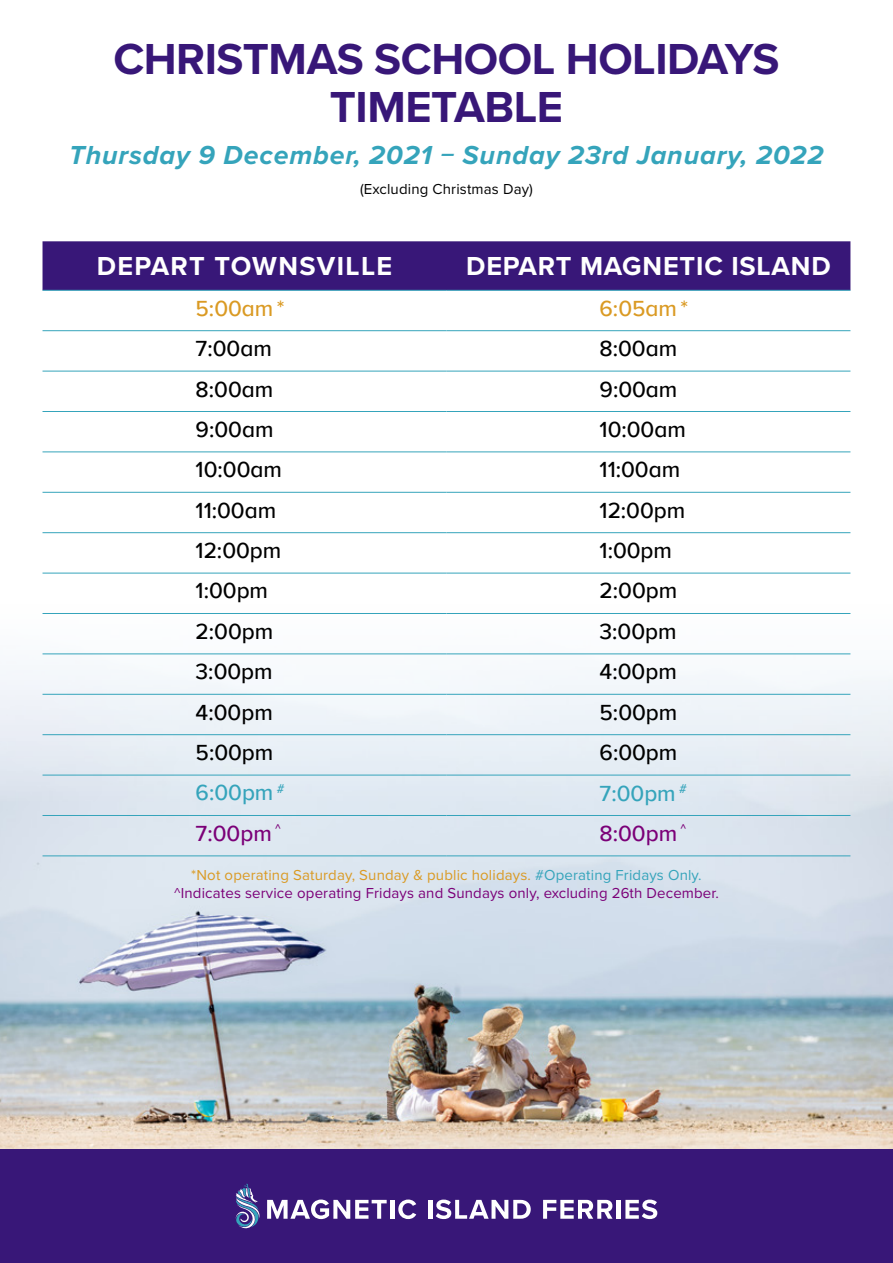
<style>
.page{position:relative;width:893px;height:1263px;background:#fff}
.page>*{position:absolute;margin:0;border:0;box-sizing:border-box;transform-origin:0 0}
.t1{font:700 45px/48px "Proxima Nova";letter-spacing:-.01em;color:#381778;text-align:center}
.t2{font:italic 700 27px "Proxima Nova";letter-spacing:.03em;color:#35a4bb}
.t3{font:700 27px "Proxima Nova";letter-spacing:.03em;color:#fff}
.t4{font:700 27px "Proxima Nova A";letter-spacing:.05em;color:#fff}
.t5{font:500 22.5px "Proxima Nova A";color:#000}
.t6{font:500 22.5px "Proxima Nova A";color:#da9a23}
.t7{font:500 22.5px "Proxima Nova A";color:#35a4bb}
.t8{font:500 22.5px "Proxima Nova A";color:#7b0078}
.t9{font:15px/18px "Proxima Nova";letter-spacing:.01em;color:#7b0078;text-align:center}
.t10{font:15px "Proxima Nova";letter-spacing:.01em;color:#000}
.s1{color:#da9a23}
.s2{color:#35a4bb}
</style>
<div class="page">
<img style="left:0;top:241px;width:893px;height:908px">
<div style="left:0;top:1149px;width:893px;height:114px;background:#381778"></div>
<svg style="left:267px;top:1199px;width:120px;height:20px"></svg>
<hr style="left:390px;top:1200px;width:4px;height:19px;background:#fff">
<svg style="left:398px;top:1199px;width:18px;height:20px"></svg>
<hr style="left:428px;top:1200px;width:4px;height:19px;background:#fff">
<svg style="left:436px;top:1199px;width:95px;height:20px"></svg>
<svg style="left:543px;top:1200px;width:70px;height:19px"></svg>
<hr style="left:617px;top:1200px;width:4px;height:19px;background:#fff">
<svg style="left:625px;top:1199px;width:32px;height:20px"></svg>
<svg style="left:236px;top:1183px;width:23px;height:45px"></svg>
<div style="left:43px;top:241px;width:807px;height:49px;background:#381778"></div>
<hr style="left:43px;top:290px;width:403px;height:1px;background:#35a4bb">
<hr style="left:446px;top:290px;width:404px;height:1px;background:#35a4bb">
<hr style="left:43px;top:330px;width:403px;height:1px;background:#35a4bb">
<hr style="left:446px;top:330px;width:404px;height:1px;background:#35a4bb">
<hr style="left:43px;top:371px;width:403px;height:1px;background:#35a4bb">
<hr style="left:446px;top:371px;width:404px;height:1px;background:#35a4bb">
<hr style="left:43px;top:411px;width:403px;height:1px;background:#35a4bb">
<hr style="left:446px;top:411px;width:404px;height:1px;background:#35a4bb">
<hr style="left:43px;top:451px;width:403px;height:1px;background:#35a4bb">
<hr style="left:446px;top:451px;width:404px;height:1px;background:#35a4bb">
<hr style="left:43px;top:492px;width:403px;height:1px;background:#35a4bb">
<hr style="left:446px;top:492px;width:404px;height:1px;background:#35a4bb">
<hr style="left:43px;top:532px;width:403px;height:1px;background:#35a4bb">
<hr style="left:446px;top:532px;width:404px;height:1px;background:#35a4bb">
<hr style="left:43px;top:573px;width:403px;height:1px;background:#35a4bb">
<hr style="left:446px;top:573px;width:404px;height:1px;background:#35a4bb">
<hr style="left:43px;top:613px;width:403px;height:1px;background:#35a4bb">
<hr style="left:446px;top:613px;width:404px;height:1px;background:#35a4bb">
<hr style="left:43px;top:653px;width:403px;height:1px;background:#35a4bb">
<hr style="left:446px;top:653px;width:404px;height:1px;background:#35a4bb">
<hr style="left:43px;top:694px;width:403px;height:1px;background:#35a4bb">
<hr style="left:446px;top:694px;width:404px;height:1px;background:#35a4bb">
<hr style="left:43px;top:734px;width:403px;height:1px;background:#35a4bb">
<hr style="left:446px;top:734px;width:404px;height:1px;background:#35a4bb">
<hr style="left:43px;top:775px;width:403px;height:1px;background:#35a4bb">
<hr style="left:446px;top:775px;width:404px;height:1px;background:#35a4bb">
<hr style="left:43px;top:815px;width:403px;height:1px;background:#35a4bb">
<hr style="left:446px;top:815px;width:404px;height:1px;background:#35a4bb">
<hr style="left:43px;top:855px;width:403px;height:1px;background:#35a4bb">
<hr style="left:446px;top:855px;width:404px;height:1px;background:#35a4bb">
<h1 class="t1" style="left:113px;top:34px;width:668px">CHRISTMAS SCHOOL HOLIDAYS<br>TIMETABLE</h1>
<p class="t2" style="left:69px;top:134px;width:756px">Thursday 9 December, 2021 − Sunday 23rd January, 2022</p>
<p class="t10" style="left:360px;top:177px;width:174px">(Excluding Christmas Day)</p>
<p class="t4" style="left:97px;top:246px;width:297px">DEPART TOWNSVILLE</p>
<p class="t3" style="left:466px;top:246px;width:366px">DEPART MAGNETIC ISLAND</p>
<p class="t6" style="left:196px;top:291px;width:90px">5:00am *</p>
<p class="t6" style="left:600px;top:291px;width:90px">6:05am *</p>
<p class="t5" style="left:196px;top:332px;width:78px">7:00am</p>
<p class="t5" style="left:600px;top:332px;width:79px">8:00am</p>
<p class="t5" style="left:196px;top:372px;width:79px">8:00am</p>
<p class="t5" style="left:600px;top:372px;width:79px">9:00am</p>
<p class="t5" style="left:196px;top:413px;width:79px">9:00am</p>
<p class="t5" style="left:600px;top:413px;width:88px">10:00am</p>
<p class="t5" style="left:196px;top:453px;width:88px">10:00am</p>
<p class="t5" style="left:600px;top:453px;width:82px">11:00am</p>
<p class="t5" style="left:196px;top:493px;width:82px">11:00am</p>
<p class="t5" style="left:600px;top:493px;width:87px">12:00pm</p>
<p class="t5" style="left:196px;top:534px;width:87px">12:00pm</p>
<p class="t5" style="left:600px;top:534px;width:74px">1:00pm</p>
<p class="t5" style="left:196px;top:574px;width:74px">1:00pm</p>
<p class="t5" style="left:600px;top:574px;width:79px">2:00pm</p>
<p class="t5" style="left:196px;top:615px;width:79px">2:00pm</p>
<p class="t5" style="left:600px;top:615px;width:79px">3:00pm</p>
<p class="t5" style="left:196px;top:655px;width:79px">3:00pm</p>
<p class="t5" style="left:600px;top:655px;width:79px">4:00pm</p>
<p class="t5" style="left:196px;top:695px;width:79px">4:00pm</p>
<p class="t5" style="left:600px;top:695px;width:79px">5:00pm</p>
<p class="t5" style="left:196px;top:736px;width:79px">5:00pm</p>
<p class="t5" style="left:600px;top:736px;width:79px">6:00pm</p>
<p class="t7" style="left:196px;top:776px;width:91px">6:00pm <sup>#</sup></p>
<p class="t7" style="left:600px;top:776px;width:89px">7:00pm <sup>#</sup></p>
<p class="t8" style="left:196px;top:817px;width:87px">7:00pm <sup>^</sup></p>
<p class="t8" style="left:600px;top:817px;width:88px">8:00pm <sup>^</sup></p>
<p class="t9" style="left:174px;top:865px;width:546px"><span class="s1">*Not operating Saturday, Sunday &amp; public holidays.</span> <span class="s2">#Operating Fridays Only. </span>^Indicates service operating Fridays and Sundays only, excluding 26th December.</p>
</div>
